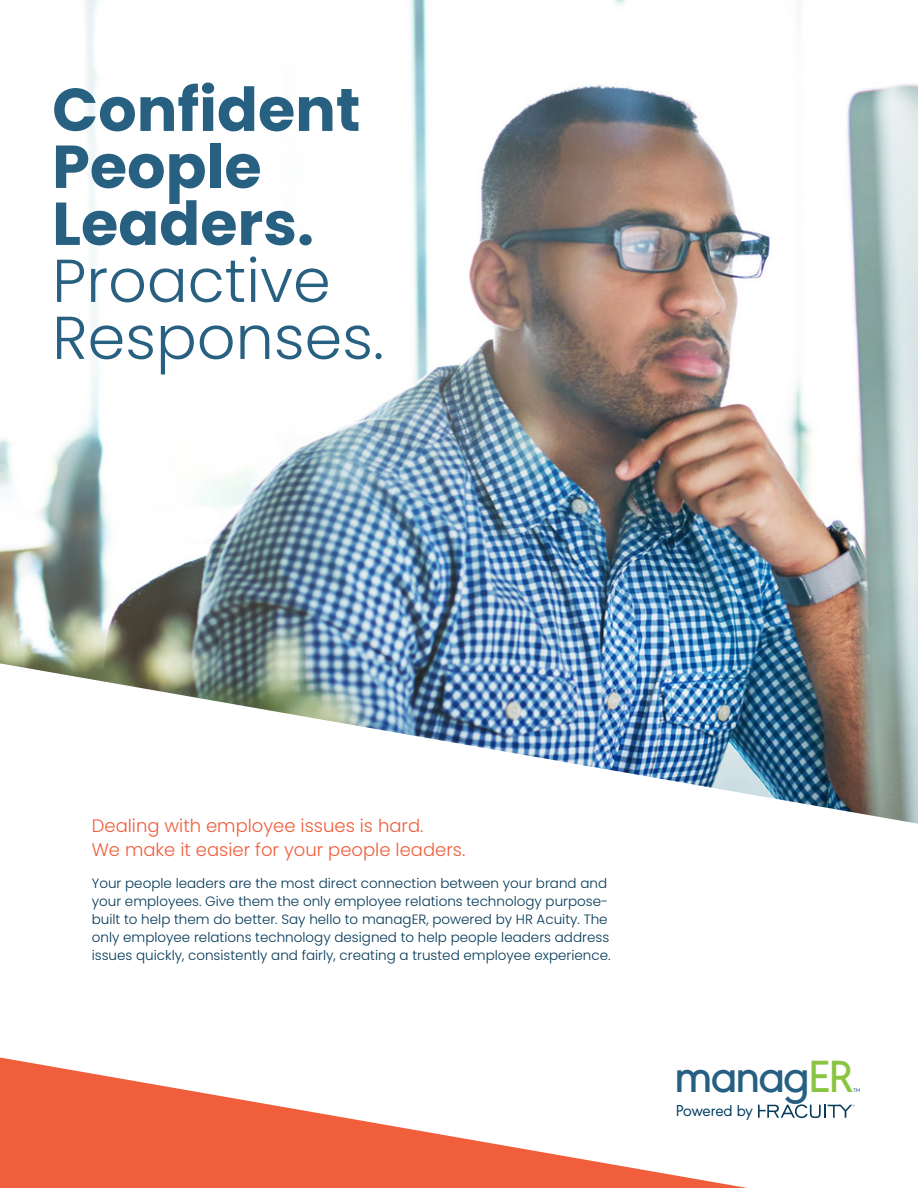
<style>
.page{position:relative;width:918px;height:1188px;background:#fff}
.page>*{position:absolute;margin:0;border:0;box-sizing:border-box;transform-origin:0 0}
.Headers{font:700 60.45px/57px "Poppins";color:#286081}
.t1{font:500 48.9px "URW Geometric";letter-spacing:-.04em;color:#265f82}
.t2{font:300 18px/24px "Poppins";color:#f15e3c}
.t3{font:16.5px "URW Geometric";letter-spacing:-.01em;color:#003c63}
.t4{font:300 13.5px/18px "Poppins";color:#043958}
.t5{font:11.4px "URW Geometric";color:#265f82}
.s1{font-weight:300}
.s2{font-size:46.8px;color:#89c442}
</style>
<div class="page">
<img style="left:0;top:0;width:918px;height:663px">
<img style="left:0;top:663px;width:918px;height:456px">
<svg style="left:758px;top:1104px;width:97px;height:14px"></svg>
<svg style="left:0;top:1058px;width:747px;height:130px;fill:#f15f3d"></svg>
<p class="Headers" style="left:52px;top:82px;width:333px">Confident<br>People<br>Leaders.<br><span class="s1">Proactive<br>Responses.</span></p>
<p class="t2" style="left:92px;top:814px;width:375px">Dealing with employee issues is hard.<br>We make it easier for your people leaders.</p>
<p class="t4" style="left:92px;top:874px;width:520px">Your people leaders are the most direct connection between your brand and your employees. Give them the only employee relations technology purpose&shy;built to help them do better. Say hello to managER, powered by HR Acuity. The only employee relations technology designed to help people leaders address issues quickly, consistently and fairly, creating a trusted employee experience.</p>
<p class="t1" style="left:675px;top:1040px;width:181px">manag<span class="s2">ER</span></p>
<p class="t5" style="left:853px;top:1084px;width:9px">™</p>
<p class="t3" style="left:676px;top:1098px;width:78px">Powered by</p>
</div>
